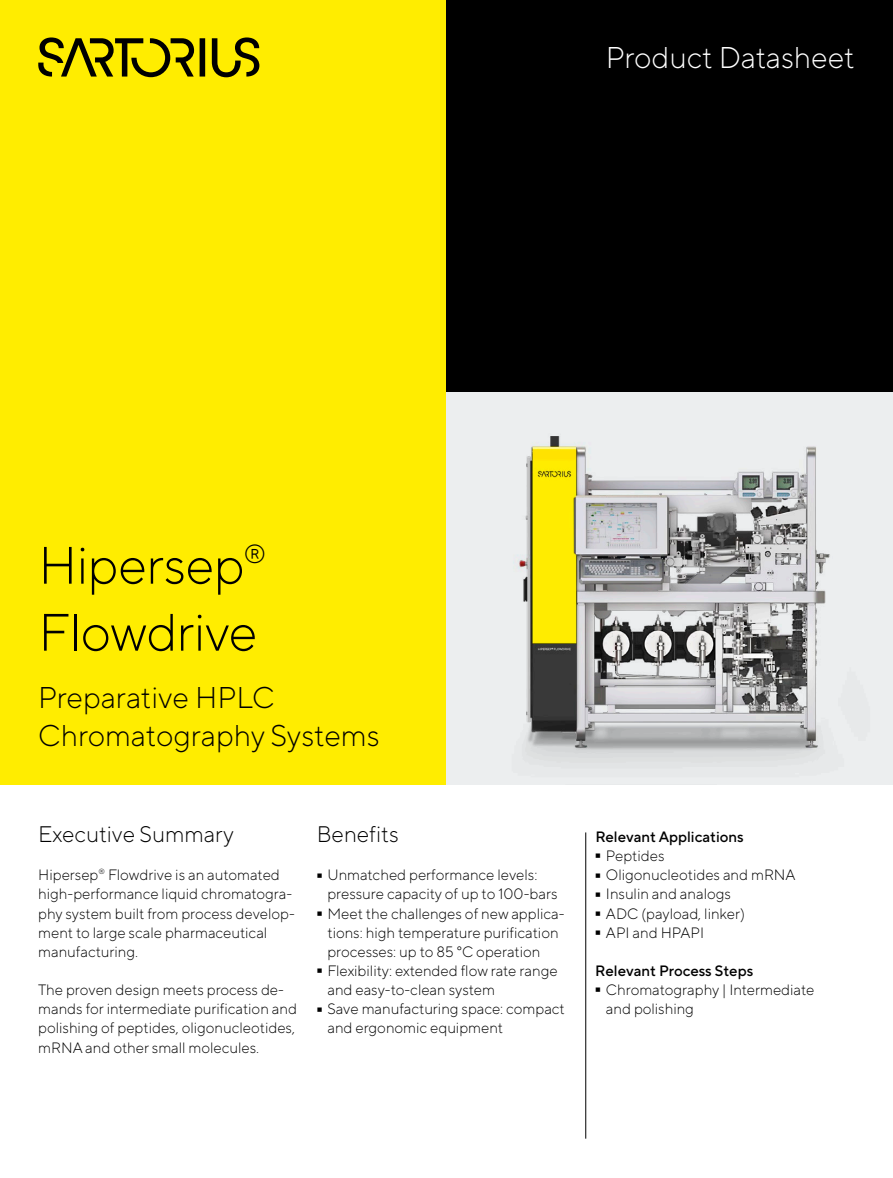
<style>
.page{position:relative;width:893px;height:1178px;background:#fff}
.page>*{position:absolute;margin:0;border:0;box-sizing:border-box;transform-origin:0 0}
.t1{font:300 95.25px "TT Norms Pro";color:#000;scale:.16 1}
.t2{font:300 52.5px/67.1px "TT Norms Pro";letter-spacing:-.015em;color:#000}
.t3{font:300 30px/38.2px "TT Norms Pro";color:#000}
.t4{font:300 30px "TT Norms Pro";color:#fff}
.t5{font:300 22.5px "TT Norms Pro";color:#000}
.t6{font:300 15px/19.2px "TT Norms Pro";color:#000}
.t7{font:500 15px "TT Norms Pro";color:#000}
</style>
<div class="page">
<div style="left:0;top:0;width:446px;height:784px;background:#ffed00"></div>
<div style="left:446px;top:0;width:447px;height:392px;background:#000"></div>
<svg style="left:200px;top:38px;width:5px;height:39px"></svg>
<svg style="left:212px;top:37px;width:47px;height:40px"></svg>
<svg style="left:38px;top:37px;width:156px;height:40px"></svg>
<hr style="left:585px;top:832px;width:1px;height:306px;background:#000">
<img style="left:446px;top:392px;width:447px;height:392px">
<h3 class="t4" style="left:606px;top:36px;width:250px">Product Datasheet</h3>
<h2 class="t2" style="left:38px;top:528px;width:230px">Hipersep<sup>®<br></sup>Flowdrive</h2>
<h3 class="t3" style="left:38px;top:676px;width:343px">Preparative HPLC<br>Chromatography Systems</h3>
<h3 class="t5" style="left:38px;top:818px;width:197px">Executive Summary</h3>
<p class="t6" style="left:38px;top:864px;width:258px">Hipersep<sup>®</sup> Flowdrive is an automated high-performance liquid chromatogra&shy;phy system built from process develop&shy;ment to large scale pharmaceutical manufacturing.</p>
<p class="t6" style="left:38px;top:979px;width:260px">The proven design meets process de&shy;mands for intermediate purification and polishing of peptides, oligonucleotides, mRNA and other small molecules.</p>
<h3 class="t5" style="left:317px;top:818px;width:83px">Benefits</h3>
<h1 class="t1" style="left:317px;top:802px;width:38px">-</h1>
<p class="t6" style="left:327px;top:864px;width:232px">Unmatched performance levels: pressure capacity of up to 100-bars</p>
<h1 class="t1" style="left:317px;top:840px;width:38px">-</h1>
<p class="t6" style="left:327px;top:902px;width:239px">Meet the challenges of new applica&shy;tions: high temperature purification processes: up to 85 °C operation</p>
<h1 class="t1" style="left:317px;top:897px;width:38px">-</h1>
<p class="t6" style="left:327px;top:960px;width:232px">Flexibility: extended flow rate range and easy-to-clean system</p>
<h1 class="t1" style="left:317px;top:935px;width:38px">-</h1>
<p class="t6" style="left:327px;top:998px;width:239px">Save manufacturing space: compact and ergonomic equipment</p>
<p class="t7" style="left:595px;top:826px;width:150px">Relevant Applications</p>
<h1 class="t1" style="left:595px;top:782px;width:38px">-</h1>
<p class="t6" style="left:606px;top:845px;width:60px">Peptides</p>
<h1 class="t1" style="left:595px;top:802px;width:38px">-</h1>
<p class="t6" style="left:606px;top:864px;width:191px">Oligonucleotides and mRNA</p>
<h1 class="t1" style="left:595px;top:821px;width:38px">-</h1>
<p class="t6" style="left:606px;top:883px;width:126px">Insulin and analogs</p>
<h1 class="t1" style="left:595px;top:840px;width:38px">-</h1>
<p class="t6" style="left:606px;top:902px;width:140px">ADC (payload, linker)</p>
<h1 class="t1" style="left:595px;top:859px;width:38px">-</h1>
<p class="t6" style="left:606px;top:922px;width:100px">API and HPAPI</p>
<p class="t7" style="left:595px;top:960px;width:159px">Relevant Process Steps</p>
<h1 class="t1" style="left:595px;top:916px;width:38px">-</h1>
<p class="t6" style="left:606px;top:979px;width:210px">Chromatography | Intermediate and polishing</p>
</div>
